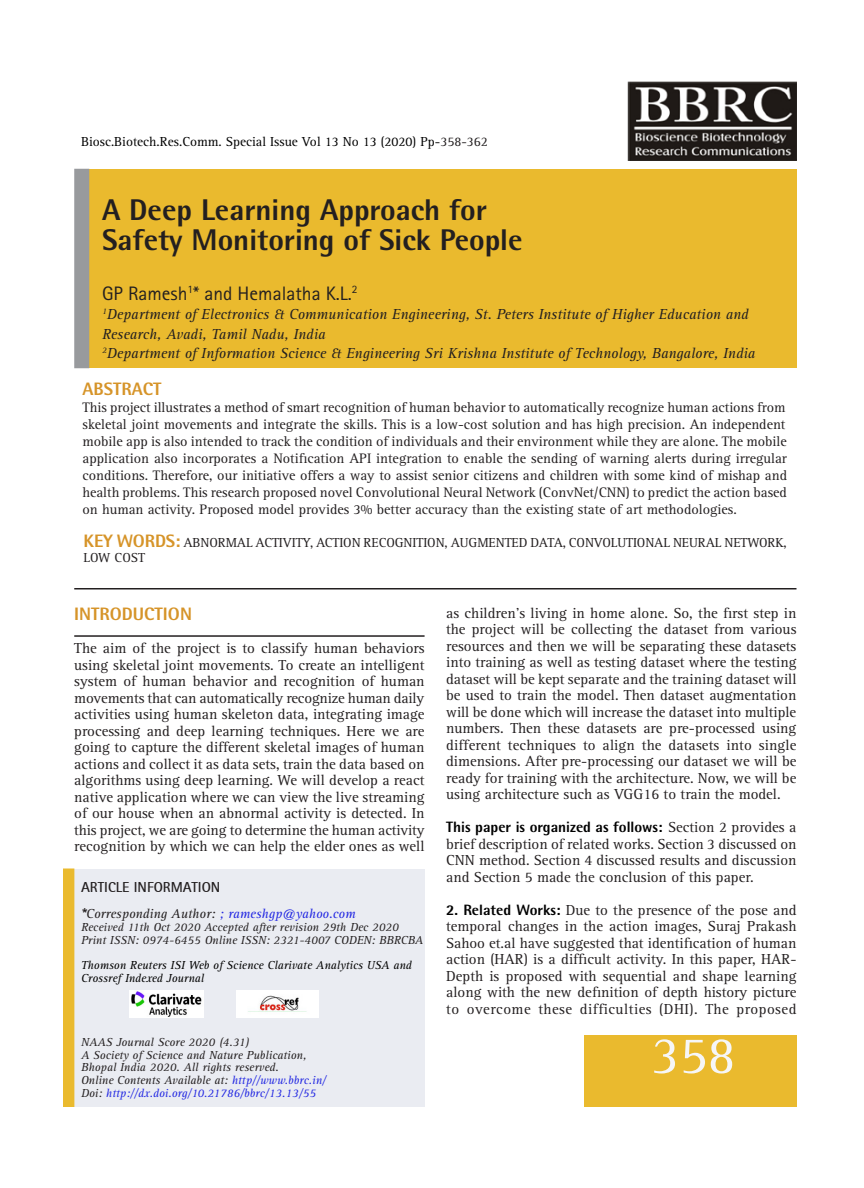
<style>
.page{position:relative;width:864px;height:1188px;background:#fff}
.page>*{position:absolute;margin:0;border:0;box-sizing:border-box;transform-origin:0 0}
.Body_text{font:54px "Rotis Serif Std";color:#f6f6f7}
.Body_text-2{font:800 30px/30px "Rotis Semi Sans Std";color:#231f20}
.Body_text-3{font:19.5px "Rotis Sans Serif Std";color:#231f20}
.Body_text-4{font:800 18px "Rotis Semi Sans Std";color:#d69429}
.Body_text-5{font:15px/16.5px "Rotis Serif Std";color:#231f20;text-align:justify}
.Body_text-6{font:italic 15px/19.5px "Rotis Serif Std";color:#231f20}
.Body_text-7{font:700 14.55px "Rotis Sans Serif 65";color:#231f20}
.Body_text-8{font:14.25px/17.1px "Rotis Serif Std";color:#231f20}
.Body_text-9{font:13.5px "Rotis Serif Std";letter-spacing:-.005em;color:#231f20}
.Body_text-10{font:13.5px "Rotis Serif Std";color:#000}
.Body_text-11{font:italic 13.5px "Rotis Serif Std";color:#231f20}
.Body_text-12{font:italic 12px "Rotis Serif Std";color:#231f20}
.Body_text-13{font:italic 12px/12.8px "Rotis Serif Std";color:#000}
.Body_text-14{font:italic 12px "Rotis Serif Std";color:#2328e2}
.s1{color:#231f20}
.s2{font-family:"Rotis Semi Sans Std";font-weight:800;font-size:18px;color:#d69429}
.s3{font-family:"Arial";font-weight:700}
.s4{color:#2328e2}
.s5{font-family:"Rotis Semi Sans Std";font-weight:800;color:#000}
</style>
<div class="page">
<img style="left:627px;top:81px;width:169px;height:79px">
<div style="left:89px;top:169px;width:707px;height:199px;background:#eaba2e"></div>
<div style="left:74px;top:169px;width:15px;height:199px;background:#989a9d"></div>
<div style="left:584px;top:1035px;width:212px;height:72px;background:#eaba2e"></div>
<div style="left:75px;top:869px;width:350px;height:238px;background:#eaecf2"></div>
<img style="left:237px;top:990px;width:81px;height:27px">
<img style="left:130px;top:990px;width:73px;height:27px">
<div style="left:63px;top:868px;width:11px;height:239px;background:#eaba2e"></div>
<hr style="left:74px;top:588px;width:722px;height:2px;background:#231f20">
<hr style="left:74px;top:635px;width:351px;height:2px;background:#231f20">
<p class="Body_text-10" style="left:81px;top:134px;width:408px">Biosc.Biotech.Res.Comm. Special Issue Vol 13 No 13 (2020) Pp-<span class="s1">358-362</span></p>
<p class="Body_text-2" style="left:102px;top:194px;width:422px">A Deep Learning Approach for<br>Safety Monitoring of Sick People</p>
<p class="Body_text-3" style="left:102px;top:281px;width:257px">GP Ramesh<sup>1</sup>* and Hemalatha K.L.<sup>2</sup></p>
<p class="Body_text-6" style="left:102px;top:305px;width:655px"><sup>1</sup>Department of Electronics &amp; Communication Engineering, St. Peters Institute of Higher Education and<br>Research, Avadi, Tamil Nadu, India<br><sup>2</sup>Department of Information Science &amp; Engineering Sri Krishna Institute of Technology, Bangalore, India</p>
<p class="Body_text-4" style="left:82px;top:377px;width:81px">ABSTRACT</p>
<p class="Body_text-8" style="left:82px;top:399px;width:706px">This project illustrates a method of smart recognition of human behavior to automatically recognize human actions from skeletal joint movements and integrate the skills. This is a low-cost solution and has high precision. An independent mobile app is also intended to track the condition of individuals and their environment while they are alone. The mobile application also incorporates a Notification API integration to enable the sending of warning alerts during irregular conditions. Therefore, our initiative offers a way to assist senior citizens and children with some kind of mishap and health problems. This research proposed novel Convolutional Neural Network (ConvNet/CNN) to predict the action based on human activity. Proposed model provides 3% better accuracy than the existing state of art methodologies.</p>
<p class="Body_text-9" style="left:84px;top:535px;width:327px"><span class="s2">KEY WORDS:</span> Abnormal Activity, Action Recogniti</p>
<p class="Body_text-9" style="left:427px;top:535px;width:361px">on, Augmented data, Convoluti onal Neural Network,</p>
<p class="Body_text-9" style="left:84px;top:550px;width:60px">Low cost</p>
<p class="Body_text-4" style="left:74px;top:603px;width:119px">INTRODUCTION</p>
<p class="Body_text-5" style="left:74px;top:640px;width:352px">The aim of the project is to classify human behaviors using skeletal joint movements. To create an intelligent system of human behavior and recognition of human movements that can automatically recognize human daily activities using human skeleton data, integrating image processing and deep learning techniques. Here we are going to capture the different skeletal images of human actions and collect it as data sets, train the data based on algorithms using deep learning. We will develop a react native application where we can view the live streaming of our house when an abnormal activity is detected. In this project, we are going to determine the human activity recognition by which we can help the elder ones as well</p>
<p class="Body_text-7" style="left:81px;top:877px;width:141px">ARTICLE INFORMATION</p>
<p class="Body_text-11" style="left:81px;top:906px;width:276px"><span class="s3">*</span>Corresponding Author: <span class="s4">; rameshgp@yahoo.com</span></p>
<p class="Body_text-12" style="left:81px;top:920px;width:319px">Received 11th Oct 2020 Accepted after revision 29th Dec 2020</p>
<p class="Body_text-12" style="left:81px;top:933px;width:344px">Print ISSN: 0974-6455 Online ISSN: 2321-4007 CODEN: BBRCBA</p>
<p class="Body_text-13" style="left:81px;top:959px;width:332px">Thomson Reuters ISI Web of Science Clarivate Analytics USA and<br>Crossref Indexed Journal</p>
<p class="Body_text-12" style="left:81px;top:1035px;width:170px">NAAS Journal Score 2020 (4.31)</p>
<p class="Body_text-12" style="left:81px;top:1048px;width:227px">A Society of Science and Nature Publication,</p>
<p class="Body_text-12" style="left:81px;top:1061px;width:199px">Bhopal India 2020. All rights reserved.</p>
<p class="Body_text-12" style="left:81px;top:1073px;width:247px">Online Contents Available at: <span class="s4">http//www.bbrc.in/</span></p>
<p class="Body_text-14" style="left:81px;top:1086px;width:237px"><span class="s1">Doi:</span> http://dx.doi.org/10.21786/bbrc/13.13/55</p>
<p class="Body_text-5" style="left:446px;top:605px;width:352px">as children’s living in home alone. So, the first step in the project will be collecting the dataset from various resources and then we will be separating these datasets into training as well as testing dataset where the testing dataset will be kept separate and the training dataset will be used to train the model. Then dataset augmentation will be done which will increase the dataset into multiple numbers. Then these datasets are pre-processed using different techniques to align the datasets into single dimensions. After pre-processing our dataset we will be ready for training with the architecture. Now, we will be using architecture such as VGG</p>
<p class="Body_text-5" style="left:644px;top:787px;width:139px">16 to train the model.</p>
<p class="Body_text-5" style="left:446px;top:820px;width:352px"><span class="s5">This paper is organized as follows:</span> Section 2 provides a brief description of related works. Section 3 discussed on CNN method. Section 4 discussed results and discussion and Section 5 made the conclusion of this paper.</p>
<p class="Body_text-5" style="left:446px;top:902px;width:352px"><span class="s5">2. Related Works:</span> Due to the presence of the pose and temporal changes in the action images, Suraj Prakash Sahoo et.al have suggested that identification of human action (HAR) is a difficult activity. In this paper, HAR-Depth is proposed with sequential and shape learning along with the new definition of depth history picture to overcome these difficulties (DHI). The proposed</p>
<p class="Body_text" style="left:651px;top:1024px;width:86px">358</p>
</div>
